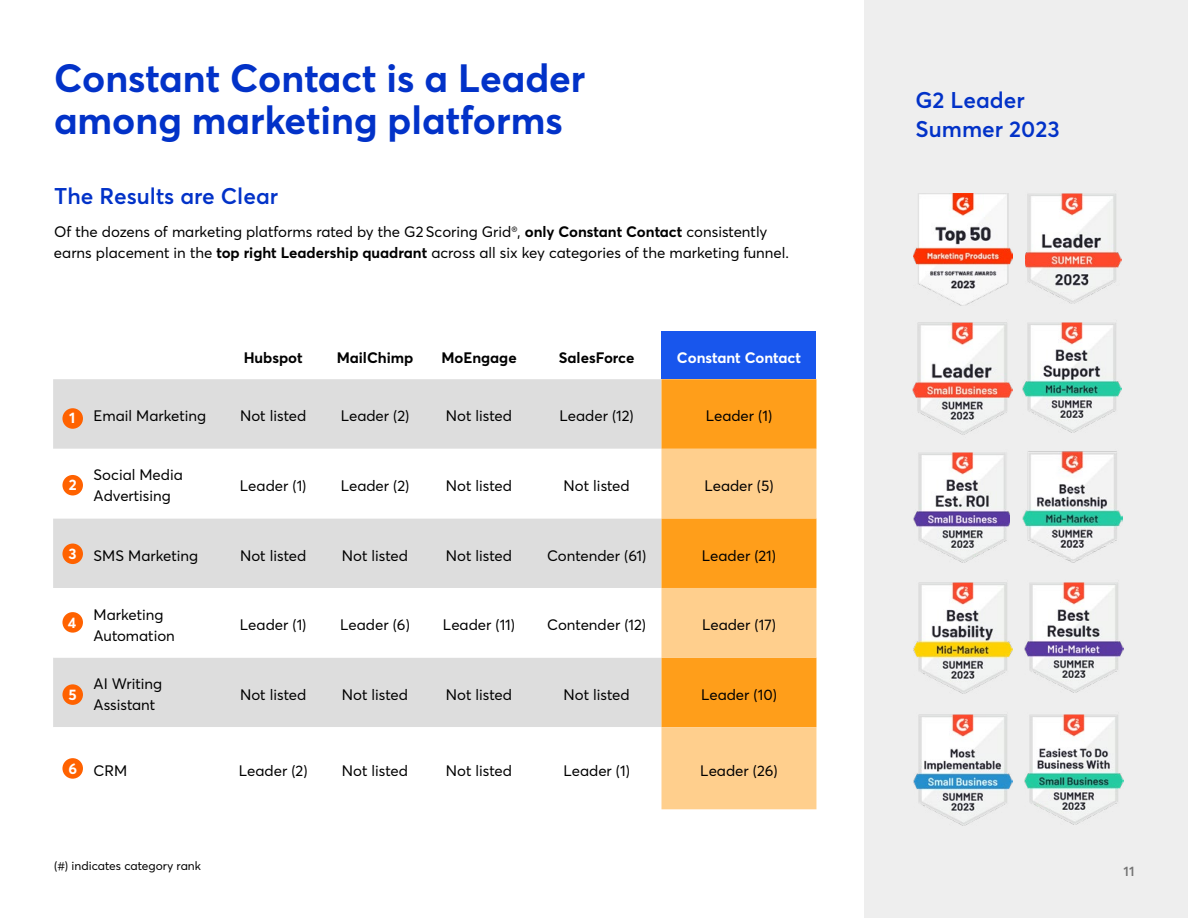
<style>
.page{position:relative;width:1188px;height:918px;background:#fff}
.page>*{position:absolute;margin:0;border:0;box-sizing:border-box;transform-origin:0 0}
.t1{font:700 39px/42px "CT Sans";color:#0232c8}
.t2{font:600 22.5px/28.5px "CT Sans";color:#0232c8}
.t3{font:15px/21px "CT Sans";color:#000}
.t4{font:700 15px "CT Sans";color:#000}
.t5{font:700 15px "CT Sans";color:#fff}
.t6{font:600 13.5px "CT Sans";color:#737373}
.t7{font:12px "CT Sans";color:#000}
.s1{font-weight:700}
</style>
<div class="page">
<div style="left:864px;top:0;width:324px;height:918px;background:#eee"></div>
<img style="left:913px;top:193px;width:99px;height:112px">
<img style="left:913px;top:452px;width:96px;height:111px">
<img style="left:1023px;top:322px;width:100px;height:371px">
<img style="left:913px;top:582px;width:99px;height:112px">
<img style="left:913px;top:714px;width:99px;height:112px">
<img style="left:913px;top:322px;width:99px;height:113px">
<img style="left:1025px;top:193px;width:97px;height:111px">
<div style="left:662px;top:332px;width:154px;height:47px;background:#1856ed"></div>
<div style="left:53px;top:379px;width:609px;height:70px;background:#ddd"></div>
<div style="left:662px;top:379px;width:154px;height:70px;background:#ff9e1a"></div>
<svg style="left:53px;top:449px;width:609px;height:360px"></svg>
<svg style="left:662px;top:449px;width:154px;height:360px;background:#ffbc60"></svg>
<div style="left:62px;top:408px;width:21px;height:21px;background:#ff6200;border-radius:50%"></div>
<div style="left:62px;top:475px;width:21px;height:20px;background:#ff6200;border-radius:50%"></div>
<div style="left:62px;top:544px;width:21px;height:20px;background:#ff6200;border-radius:50%"></div>
<div style="left:62px;top:612px;width:21px;height:21px;background:#ff6200;border-radius:50%"></div>
<div style="left:62px;top:684px;width:21px;height:21px;background:#ff6200;border-radius:50%"></div>
<div style="left:62px;top:758px;width:21px;height:21px;background:#ff6200;border-radius:50%"></div>
<img style="left:1024px;top:714px;width:99px;height:111px">
<h1 class="t1" style="left:54px;top:56px;width:533px">Constant Contact is a Leader among marketing platforms</h1>
<h2 class="t2" style="left:54px;top:181px;width:226px">The Results are Clear</h2>
<p class="t3" style="left:54px;top:221px;width:736px">Of the dozens of marketing platforms rated by the G2 Scoring Grid<sup>®</sup>, <span class="s1">only Constant Contact</span> consistently earns placement in the <span class="s1">top right Leadership quadrant</span> across all six key categories of the marketing funnel.</p>
<p class="t5" style="left:69px;top:407px;width:8px">1</p>
<p class="t4" style="left:244px;top:347px;width:61px">Hubspot</p>
<p class="t4" style="left:337px;top:347px;width:78px">MailChimp</p>
<p class="t4" style="left:441px;top:347px;width:77px">MoEngage</p>
<p class="t4" style="left:559px;top:347px;width:77px">SalesForce</p>
<p class="t5" style="left:677px;top:347px;width:126px">Constant Contact</p>
<p class="t3" style="left:94px;top:405px;width:114px">Email Marketing</p>
<p class="t3" style="left:240px;top:405px;width:68px">Not listed</p>
<p class="t3" style="left:341px;top:405px;width:70px">Leader (2)</p>
<p class="t3" style="left:446px;top:405px;width:68px">Not listed</p>
<p class="t3" style="left:560px;top:405px;width:76px">Leader (12)</p>
<p class="t3" style="left:706px;top:405px;width:68px">Leader (1)</p>
<p class="t5" style="left:69px;top:475px;width:9px">2</p>
<p class="t5" style="left:69px;top:543px;width:10px">3</p>
<p class="t3" style="left:94px;top:464px;width:91px">Social Media<br>Advertising</p>
<p class="t3" style="left:240px;top:475px;width:68px">Leader (1)</p>
<p class="t3" style="left:341px;top:475px;width:70px">Leader (2)</p>
<p class="t3" style="left:446px;top:475px;width:68px">Not listed</p>
<p class="t3" style="left:564px;top:475px;width:68px">Not listed</p>
<p class="t3" style="left:704px;top:475px;width:71px">Leader (5)</p>
<p class="t3" style="left:94px;top:544px;width:106px">SMS Marketing</p>
<p class="t3" style="left:240px;top:544px;width:68px">Not listed</p>
<p class="t3" style="left:342px;top:544px;width:68px">Not listed</p>
<p class="t3" style="left:446px;top:544px;width:68px">Not listed</p>
<p class="t3" style="left:547px;top:544px;width:101px">Contender (61)</p>
<p class="t3" style="left:702px;top:544px;width:76px">Leader (21)</p>
<p class="t5" style="left:68px;top:612px;width:10px">4</p>
<p class="t5" style="left:69px;top:684px;width:10px">5</p>
<p class="t3" style="left:94px;top:603px;width:83px">Marketing<br>Automation</p>
<p class="t3" style="left:240px;top:614px;width:68px">Leader (1)</p>
<p class="t3" style="left:340px;top:614px;width:71px">Leader (6)</p>
<p class="t3" style="left:443px;top:614px;width:74px">Leader (11)</p>
<p class="t3" style="left:547px;top:614px;width:100px">Contender (12)</p>
<p class="t3" style="left:702px;top:614px;width:75px">Leader (17)</p>
<p class="t3" style="left:94px;top:673px;width:70px">AI Writing<br>Assistant</p>
<p class="t3" style="left:240px;top:683px;width:68px">Not listed</p>
<p class="t3" style="left:342px;top:683px;width:68px">Not listed</p>
<p class="t3" style="left:446px;top:683px;width:68px">Not listed</p>
<p class="t3" style="left:564px;top:683px;width:68px">Not listed</p>
<p class="t3" style="left:701px;top:683px;width:77px">Leader (10)</p>
<p class="t5" style="left:68px;top:758px;width:10px">6</p>
<p class="t3" style="left:94px;top:759px;width:35px">CRM</p>
<p class="t3" style="left:239px;top:759px;width:70px">Leader (2)</p>
<p class="t3" style="left:342px;top:759px;width:68px">Not listed</p>
<p class="t3" style="left:446px;top:759px;width:68px">Not listed</p>
<p class="t3" style="left:563px;top:759px;width:68px">Leader (1)</p>
<p class="t3" style="left:700px;top:759px;width:79px">Leader (26)</p>
<p class="t7" style="left:54px;top:858px;width:149px">(#) indicates category rank</p>
<h2 class="t2" style="left:916px;top:85px;width:146px">G2 Leader<br>Summer 2023</h2>
<p class="t6" style="left:1124px;top:862px;width:12px">11</p>
</div>
